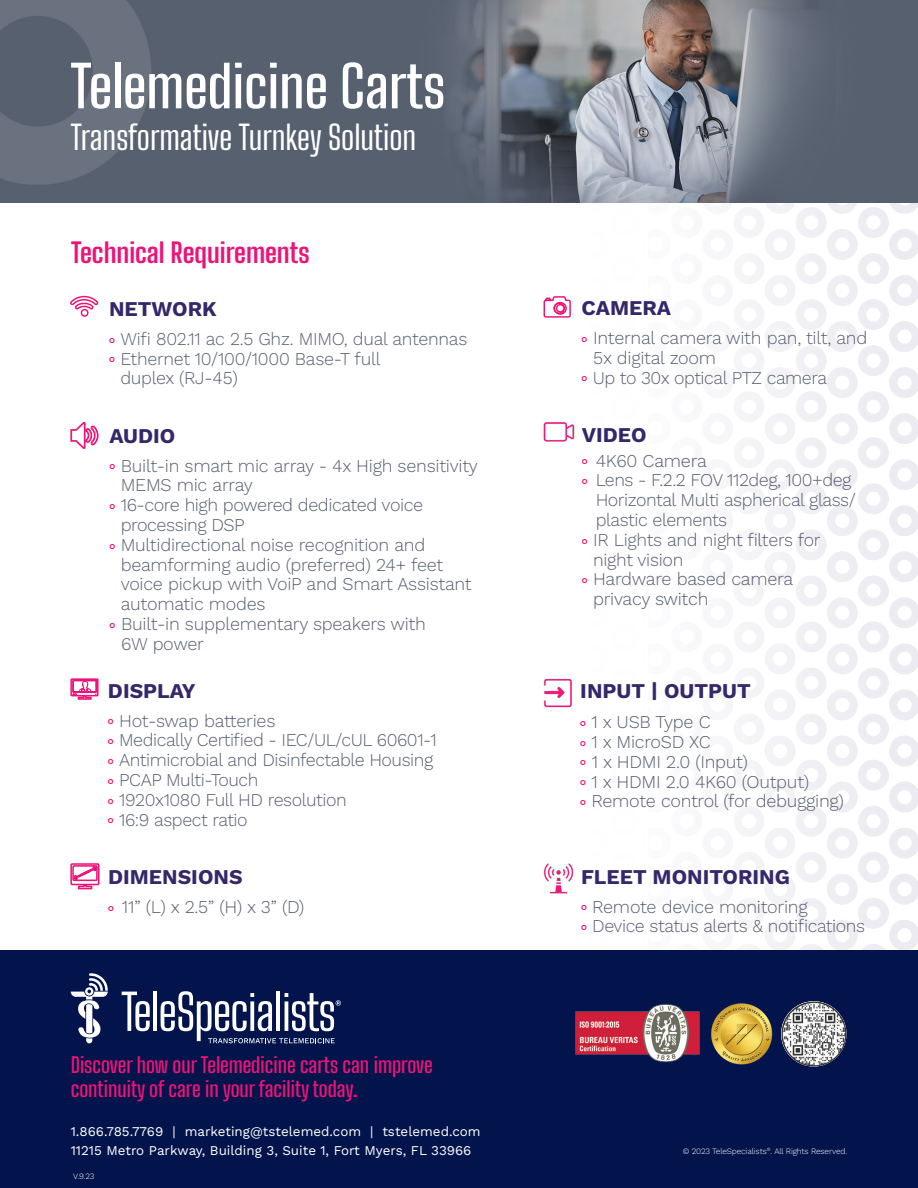
<style>
.page{position:relative;width:918px;height:1188px;background:#fff}
.page>*{position:absolute;margin:0;border:0;box-sizing:border-box;transform-origin:0 0}
.t1{font:600 57px "Big Shoulders Text";color:#fff}
.t2{font:33px "Big Shoulders Text";color:#fff}
.t3{font:700 27px "Big Shoulders Text";color:#ed1377}
.t4{font:600 21px/23.5px "Big Shoulders Text";color:#ed1377}
.t5{font:700 21px "Work Sans";color:#35276a}
.t6{font:300 18px/19.8px "Work Sans";letter-spacing:-.015em;color:#575f70}
.t7{font:13.35px/18.9px "Work Sans";color:#fff}
.t8{font:300 8.25px "Work Sans";letter-spacing:-.015em;color:#fff}
.s1{font-weight:800;font-size:7.5px;color:#ed1377}
</style>
<div class="page">
<img style="left:513px;top:202px;width:405px;height:748px">
<img style="left:0;top:0;width:918px;height:202px">
<img style="left:543px;top:678px;width:29px;height:30px">
<svg style="left:70px;top:863px;width:30px;height:27px"></svg>
<img style="left:544px;top:863px;width:29px;height:31px">
<svg style="left:70px;top:421px;width:29px;height:28px"></svg>
<svg style="left:70px;top:295px;width:29px;height:22px"></svg>
<svg style="left:70px;top:678px;width:29px;height:22px"></svg>
<svg style="left:543px;top:295px;width:29px;height:23px"></svg>
<div style="left:554px;top:302px;width:13px;height:13px;border:1px solid #ed1377;border-radius:50%"></div>
<div style="left:553px;top:303px;width:12px;height:11px;border:1px solid #ed1377;border-radius:50%"></div>
<svg style="left:557px;top:305px;width:7px;height:7px"></svg>
<div style="left:556px;top:304px;width:9px;height:9px;border:1px solid #ed1377;border-radius:50%"></div>
<div style="left:0;top:950px;width:918px;height:238px;background:#02144b"></div>
<svg style="left:122px;top:992px;width:28px;height:39px"></svg>
<hr style="left:153px;top:992px;width:4px;height:39px;background:#fff">
<svg style="left:71px;top:973px;width:37px;height:70px"></svg>
<svg style="left:161px;top:991px;width:180px;height:52px"></svg>
<img style="left:711px;top:1003px;width:62px;height:62px">
<img style="left:575px;top:1003px;width:125px;height:60px">
<img style="left:781px;top:1001px;width:65px;height:65px">
<p class="t1" style="left:71px;top:45px;width:376px">Telemedicine Carts</p>
<p class="t2" style="left:71px;top:114px;width:347px">Transformative Turnkey Solution</p>
<p class="t3" style="left:71px;top:233px;width:240px">Technical Requirements</p>
<p class="t5" style="left:109px;top:293px;width:109px">NETWORK</p>
<p class="t6" style="left:109px;top:328px;width:360px"><span class="s1">○</span> Wifi 802.11 ac 2.5 Ghz. MIMO, dual antennas</p>
<p class="t6" style="left:120px;top:348px;width:262px;text-indent:-11px"><span class="s1">○</span> Ethernet 10/100/1000 Base-T full duplex (RJ-45)</p>
<p class="t5" style="left:109px;top:420px;width:67px">AUDIO</p>
<p class="t6" style="left:121px;top:455px;width:359px;text-indent:-11px"><span class="s1">○</span> Built-in smart mic array - 4x High sensitivity<br>MEMS mic array</p>
<p class="t6" style="left:121px;top:494px;width:304px;text-indent:-11px"><span class="s1">○</span> 16-core high powered dedicated voice processing DSP</p>
<p class="t6" style="left:121px;top:534px;width:352px;text-indent:-11px"><span class="s1">○</span> Multidirectional noise recognition and beamforming audio (preferred) 24+ feet voice pickup with VoiP and Smart Assistant automatic modes</p>
<p class="t6" style="left:121px;top:613px;width:306px;text-indent:-12px"><span class="s1">○</span> Built-in supplementary speakers with<br>6W power</p>
<p class="t5" style="left:108px;top:675px;width:89px">DISPLAY</p>
<p class="t6" style="left:108px;top:710px;width:169px"><span class="s1">○</span> Hot-swap batteries</p>
<p class="t6" style="left:108px;top:730px;width:330px"><span class="s1">○</span> Medically Certified - IEC/UL/cUL 60601-1</p>
<p class="t6" style="left:108px;top:749px;width:327px"><span class="s1">○</span> Antimicrobial and Disinfectable Housing</p>
<p class="t6" style="left:108px;top:769px;width:152px"><span class="s1">○</span> PCAP Multi-Touch</p>
<p class="t6" style="left:108px;top:789px;width:240px"><span class="s1">○</span> 1920x1080 Full HD resolution</p>
<p class="t6" style="left:108px;top:809px;width:141px"><span class="s1">○</span> 16:9 aspect ratio</p>
<p class="t5" style="left:108px;top:861px;width:136px">DIMENSIONS</p>
<p class="t6" style="left:108px;top:896px;width:198px"><span class="s1">○</span> 11” (L) x 2.5” (H) x 3” (D)</p>
<p class="t4" style="left:71px;top:1052px;width:364px">Discover how our Telemedicine carts can improve continuity of care in your facility today.</p>
<p class="t7" style="left:71px;top:1122px;width:411px">1.866.785.7769 | marketing@tstelemed.com | tstelemed.com<br>11215 Metro Parkway, Building 3, Suite 1, Fort Myers, FL 33966</p>
<p class="t8" style="left:73px;top:1170px;width:23px">V.9.23</p>
<p class="t5" style="left:582px;top:292px;width:91px">CAMERA</p>
<p class="t6" style="left:593px;top:327px;width:276px;text-indent:-12px"><span class="s1">○</span> Internal camera with pan, tilt, and<br>5x digital zoom</p>
<p class="t6" style="left:582px;top:367px;width:247px"><span class="s1">○</span> Up to 30x optical PTZ camera</p>
<p class="t5" style="left:582px;top:419px;width:66px">VIDEO</p>
<p class="t6" style="left:582px;top:450px;width:126px"><span class="s1">○</span> 4K60 Camera</p>
<p class="t6" style="left:596px;top:470px;width:262px;text-indent:-14px"><span class="s1">○</span> Lens - F.2.2 FOV 112deg, 100+deg<br>Horizontal Multi aspherical glass/ plastic elements</p>
<p class="t6" style="left:593px;top:529px;width:229px;text-indent:-11px"><span class="s1">○</span> IR Lights and night filters for night vision</p>
<p class="t6" style="left:593px;top:569px;width:202px;text-indent:-11px"><span class="s1">○</span> Hardware based camera privacy switch</p>
<p class="t5" style="left:580px;top:675px;width:172px">INPUT | OUTPUT</p>
<p class="t6" style="left:580px;top:711px;width:132px"><span class="s1">○</span> 1 x USB Type C</p>
<p class="t6" style="left:580px;top:731px;width:132px"><span class="s1">○</span> 1 x MicroSD XC</p>
<p class="t6" style="left:580px;top:751px;width:169px"><span class="s1">○</span> 1 x HDMI 2.0 (Input)</p>
<p class="t6" style="left:580px;top:771px;width:230px"><span class="s1">○</span> 1 x HDMI 2.0 4K60 (Output)</p>
<p class="t6" style="left:580px;top:791px;width:265px"><span class="s1">○</span> Remote control (for debugging)</p>
<p class="t5" style="left:581px;top:861px;width:210px">FLEET MONITORING</p>
<p class="t6" style="left:581px;top:896px;width:228px"><span class="s1">○</span> Remote device monitoring</p>
<p class="t6" style="left:581px;top:916px;width:286px"><span class="s1">○</span> Device status alerts &amp; notifications</p>
<p class="t8" style="left:683px;top:1145px;width:166px">© 2023 TeleSpecialists<sup>®</sup>. All Rights Reserved.</p>
</div>
